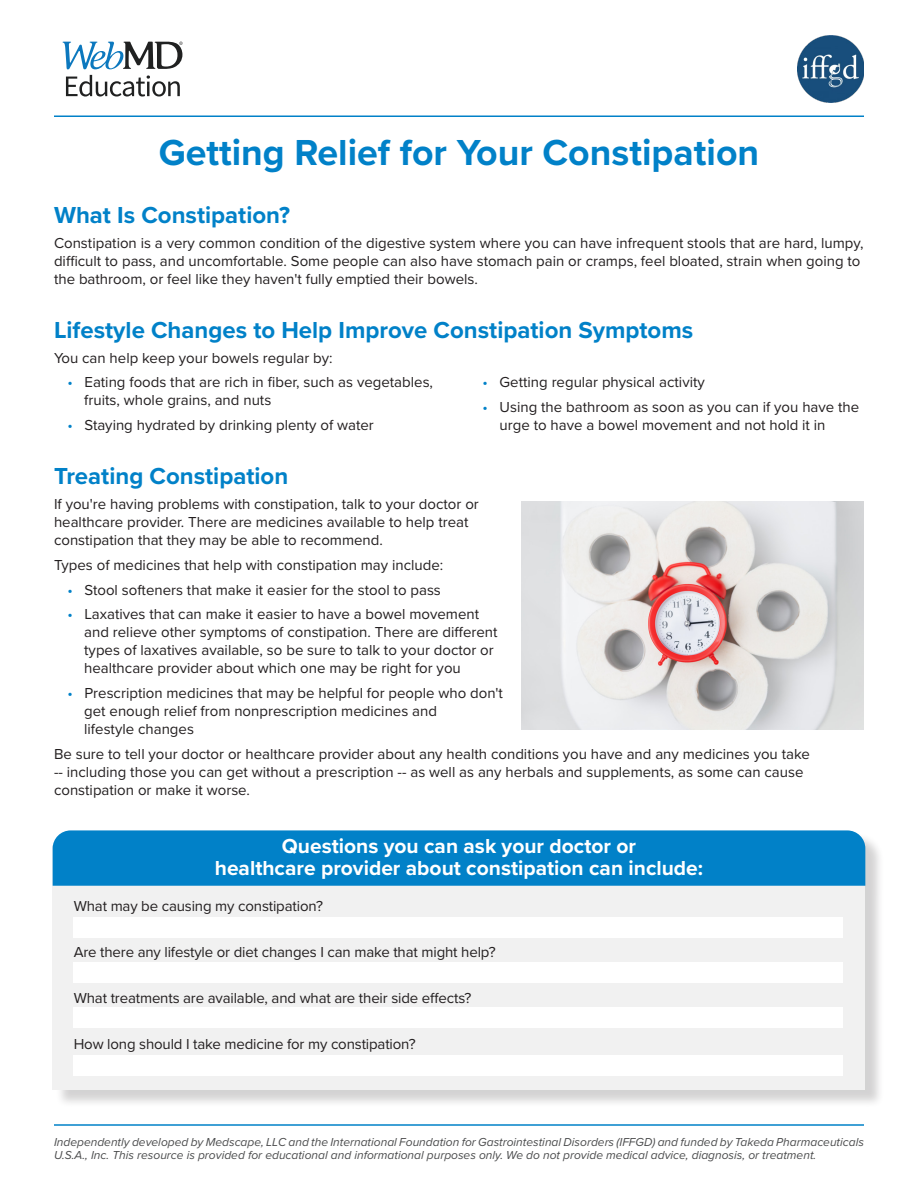
<style>
.page{position:relative;width:918px;height:1188px;background:#fff}
.page>*{position:absolute;margin:0;border:0;box-sizing:border-box;transform-origin:0 0}
.t1{font:700 37.5px "Proxima Nova";color:#0181c8}
.t2{font:700 24px "Proxima Nova";color:#0181c8}
.t3{font:700 21px "Proxima Nova";color:#fff}
.t4{font:15px/18px "Proxima Nova";color:#231f20}
.t5{font:italic 12px/12.8px "Proxima Nova";color:#4b4c4d}
.s1{color:#0181c8}
</style>
<div class="page">
<hr style="left:54px;top:116px;width:810px;height:1px;background:#0181c8">
<hr style="left:54px;top:1124px;width:810px;height:2px;background:#0181c8">
<svg style="left:63px;top:42px;width:120px;height:55px"></svg>
<img style="left:522px;top:501px;width:342px;height:229px">
<img style="left:797px;top:36px;width:67px;height:66px">
<div style="left:55px;top:833px;width:829px;height:276px;background:#231f20;opacity:.2"></div>
<div style="left:53px;top:845px;width:812px;height:245px;background:#f1f1f1"></div>
<div style="left:53px;top:830px;width:812px;height:56px;background:#0181c8"></div>
<div style="left:74px;top:917px;width:769px;height:20px;background:#fff"></div>
<div style="left:74px;top:962px;width:769px;height:21px;background:#fff"></div>
<div style="left:74px;top:1007px;width:769px;height:21px;background:#fff"></div>
<div style="left:74px;top:1055px;width:769px;height:21px;background:#fff"></div>
<p class="t1" style="left:159px;top:124px;width:602px">Getting Relief for Your Constipation</p>
<p class="t2" style="left:54px;top:197px;width:238px">What Is Constipation?</p>
<p class="t4" style="left:54px;top:233px;width:811px">Constipation is a very common condition of the digestive system where you can have infrequent stools that are hard, lumpy, difficult to pass, and uncomfortable. Some people can also have stomach pain or cramps, feel bloated, strain when going to the bathroom, or feel like they haven't fully emptied their bowels.</p>
<p class="t2" style="left:54px;top:312px;width:641px">Lifestyle Changes to Help Improve Constipation Symptoms</p>
<p class="t4" style="left:54px;top:348px;width:280px">You can help keep your bowels regular by:</p>
<p class="t4" style="left:68px;top:372px;width:367px"><span class="s1">•</span> Eating foods that are rich in fiber, such as vegetables,</p>
<p class="t4" style="left:84px;top:390px;width:189px">fruits, whole grains, and nuts</p>
<p class="t4" style="left:68px;top:415px;width:308px"><span class="s1">•</span> Staying hydrated by drinking plenty of water</p>
<p class="t4" style="left:483px;top:372px;width:224px"><span class="s1">•</span> Getting regular physical activity</p>
<p class="t4" style="left:483px;top:397px;width:378px"><span class="s1">•</span> Using the bathroom as soon as you can if you have the</p>
<p class="t4" style="left:500px;top:415px;width:327px">urge to have a bowel movement and not hold it in</p>
<p class="t2" style="left:54px;top:458px;width:236px">Treating Constipation</p>
<p class="t4" style="left:54px;top:494px;width:426px">If you're having problems with constipation, talk to your doctor or healthcare provider. There are medicines available to help treat constipation that they may be able to recommend.</p>
<p class="t4" style="left:54px;top:555px;width:391px">Types of medicines that help with constipation may include:</p>
<p class="t4" style="left:68px;top:580px;width:375px"><span class="s1">•</span> Stool softeners that make it easier for the stool to pass</p>
<p class="t4" style="left:68px;top:605px;width:413px"><span class="s1">•</span> Laxatives that can make it easier to have a bowel movement</p>
<p class="t4" style="left:84px;top:623px;width:415px">and relieve other symptoms of constipation. There are different types of laxatives available, so be sure to talk to your doctor or healthcare provider about which one may be right for you</p>
<p class="t4" style="left:68px;top:683px;width:437px"><span class="s1">•</span> Prescription medicines that may be helpful for people who don't</p>
<p class="t4" style="left:84px;top:701px;width:354px">get enough relief from nonprescription medicines and lifestyle changes</p>
<p class="t4" style="left:54px;top:744px;width:757px">Be sure to tell your doctor or healthcare provider about any health conditions you have and any medicines you take -- including those you can get without a prescription -- as well as any herbals and supplements, as some can cause constipation or make it worse.</p>
<p class="t3" style="left:282px;top:830px;width:356px">Questions you can ask your doctor or</p>
<p class="t3" style="left:215px;top:852px;width:490px">healthcare provider about constipation can include:</p>
<p class="t4" style="left:74px;top:897px;width:251px">What may be causing my constipation?</p>
<p class="t4" style="left:74px;top:943px;width:423px">Are there any lifestyle or diet changes I can make that might help?</p>
<p class="t4" style="left:74px;top:988px;width:399px">What treatments are available, and what are their side effects?</p>
<p class="t4" style="left:74px;top:1034px;width:344px">How long should I take medicine for my constipation?</p>
<p class="t5" style="left:54px;top:1135px;width:812px">Independently developed by Medscape, LLC and the International Foundation for Gastrointestinal Disorders (IFFGD) and funded by Takeda Pharmaceuticals<br>U.S.A., Inc. This resource is provided for educational and informational purposes only. We do not provide medical advice, diagnosis, or treatment.</p>
</div>
